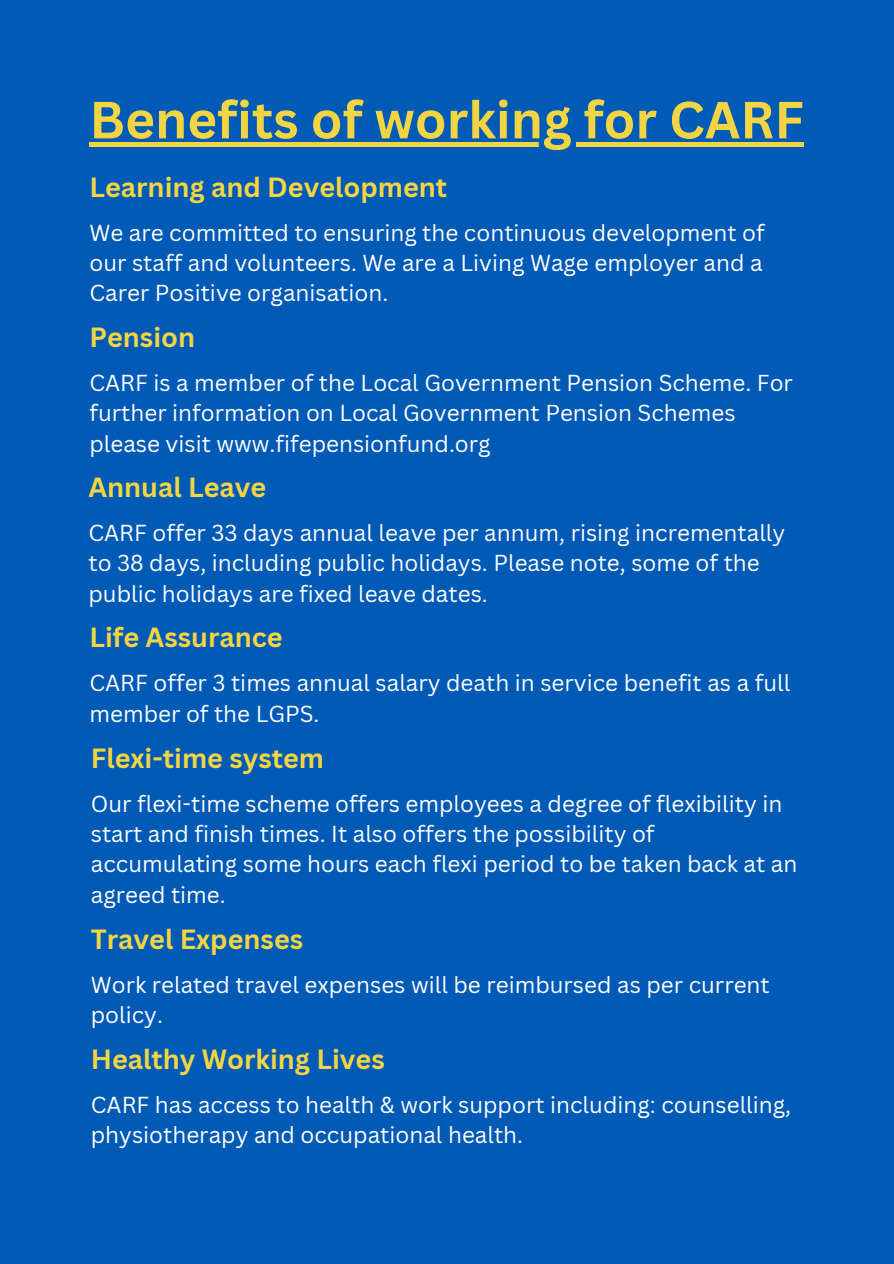
<style>
.page{position:relative;width:894px;height:1264px;background:#fff}
.page>*{position:absolute;margin:0;border:0;box-sizing:border-box;transform-origin:0 0}
.t1{font:700 51px "Canva Sans";color:#f3d543}
.t2{font:700 27px "Canva Sans";color:#f3d543}
.t3{font:22.5px/30.5px "Canva Sans";color:#fff}
</style>
<div class="page">
<div style="left:0;top:0;width:893px;height:1263px;background:#015ab6"></div>
<hr style="left:89px;top:142px;width:714px;height:4px;background:#f3d543">
<h1 class="t1" style="left:89px;top:84px;width:715px">Benefits of working for CARF</h1>
<p class="t2" style="left:89px;top:168px;width:359px">Learning and Development</p>
<p class="t3" style="left:89px;top:217px;width:676px;text-align:justify">We are committed to ensuring the continuous development of our staff and volunteers. We are a Living Wage employer and a Carer Positive organisation.</p>
<p class="t2" style="left:89px;top:318px;width:107px">Pension</p>
<p class="t3" style="left:89px;top:367px;width:704px">CARF is a member of the Local Government Pension Scheme. For further information on Local Government Pension Schemes please visit www.fifepensionfund.org</p>
<p class="t2" style="left:88px;top:468px;width:179px">Annual Leave</p>
<p class="t3" style="left:88px;top:517px;width:698px">CARF offer 33 days annual leave per annum, rising incrementally to 38 days, including public holidays. Please note, some of the public holidays are fixed leave dates.</p>
<p class="t2" style="left:89px;top:618px;width:195px">Life Assurance</p>
<p class="t3" style="left:89px;top:667px;width:702px">CARF offer 3 times annual salary death in service benefit as a full member of the LGPS.</p>
<p class="t2" style="left:91px;top:738px;width:235px">Flexi-time system</p>
<p class="t3" style="left:91px;top:787px;width:707px">Our flexi-time scheme offers employees a degree of flexibility in start and finish times. It also offers the possibility of accumulating some hours each flexi period to be taken back at an agreed time.</p>
<p class="t2" style="left:91px;top:919px;width:214px">Travel Expenses</p>
<p class="t3" style="left:91px;top:968px;width:680px">Work related travel expenses will be reimbursed as per current policy.</p>
<p class="t2" style="left:91px;top:1039px;width:295px">Healthy Working Lives</p>
<p class="t3" style="left:91px;top:1088px;width:701px">CARF has access to health &amp; work support including: counselling, physiotherapy and occupational health.</p>
</div>
